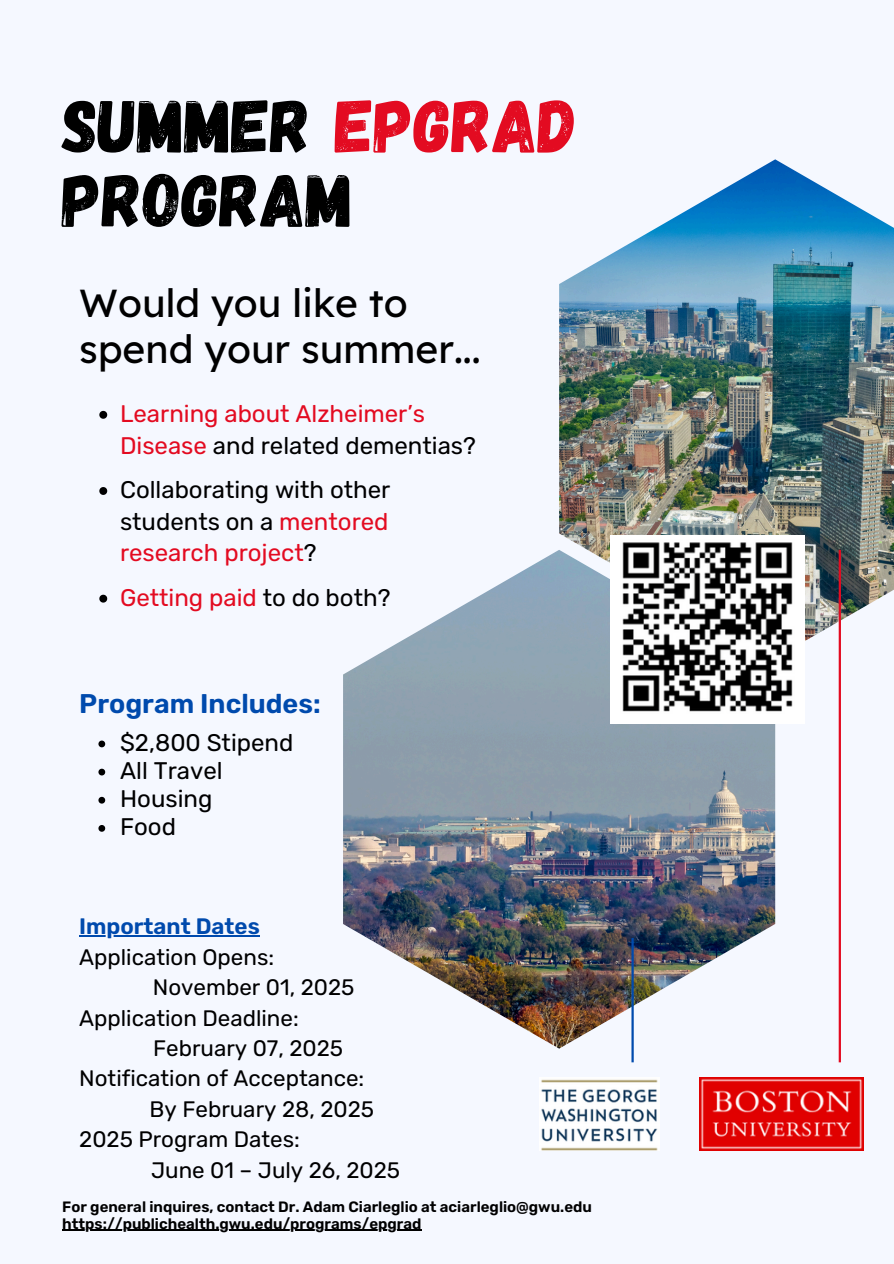
<style>
.page{position:relative;width:894px;height:1264px;background:#fff}
.page>*{position:absolute;margin:0;border:0;box-sizing:border-box;transform-origin:0 0}
.t1{font:75px/74.2px "Gagalin";color:#000}
.t2{font:39px/46.2px "Lexend Deca";color:#000}
.t3{font:600 27px "Rubik";color:#004aad}
.t4{font:24px/31.5px "Rubik";color:#000;text-align:justify}
.t5{font:24px/31.5px "Rubik";color:#e30b21}
.t6{font:22.35px "Rubik";color:#000}
.t7{font:600 22.35px "Rubik";color:#004aad}
.t8{font:600 15px "Rubik";color:#000}
.s1{color:#e30b21}
.s2{color:#000}
</style>
<div class="page">
<div style="left:0;top:0;width:893px;height:1263px;background:#f5f8ff"></div>
<img style="left:559px;top:159px;width:334px;height:499px">
<img style="left:343px;top:550px;width:432px;height:498px">
<hr style="left:838px;top:550px;width:2px;height:512px;background:#e30b21">
<hr style="left:631px;top:938px;width:2px;height:124px;background:#004aad">
<img style="left:610px;top:536px;width:194px;height:188px">
<img style="left:541px;top:1079px;width:117px;height:71px">
<img style="left:699px;top:1077px;width:164px;height:73px">
<svg style="left:99px;top:411px;width:8px;height:8px"></svg>
<svg style="left:99px;top:487px;width:8px;height:8px"></svg>
<svg style="left:99px;top:594px;width:8px;height:8px"></svg>
<svg style="left:98px;top:740px;width:7px;height:7px"></svg>
<svg style="left:98px;top:768px;width:7px;height:7px"></svg>
<svg style="left:98px;top:796px;width:7px;height:7px"></svg>
<svg style="left:98px;top:825px;width:7px;height:6px"></svg>
<hr style="left:62px;top:1229px;width:359px;height:1px;background:#000">
<hr style="left:79px;top:935px;width:181px;height:1px;background:#004aad">
<p class="t1" style="left:62px;top:85px;width:516px">SUMMER <span class="s1">EPGRAD<br></span>PROGRAM</p>
<p class="t2" style="left:79px;top:279px;width:403px">Would you like to spend your summer...</p>
<p class="t5" style="left:120px;top:398px;width:357px">Learning about Alzheimer’s<br>Disease <span class="s2">and related dementias?</span></p>
<h3 class="t4" style="left:120px;top:474px;width:272px">Collaborating with other students on a <span class="s1">mentored research project</span>?</h3>
<p class="t5" style="left:120px;top:582px;width:272px">Getting paid <span class="s2">to do both?</span></p>
<p class="t3" style="left:79px;top:687px;width:243px">Program Includes:</p>
<p class="t4" style="left:120px;top:726px;width:175px">$2,800 Stipend</p>
<p class="t4" style="left:120px;top:754px;width:104px">All Travel</p>
<p class="t4" style="left:120px;top:783px;width:94px">Housing</p>
<h4 class="t4" style="left:120px;top:811px;width:57px">Food</h4>
<p class="t7" style="left:79px;top:913px;width:182px">Important Dates</p>
<p class="t6" style="left:79px;top:943px;width:196px">Application Opens:</p>
<p class="t6" style="left:153px;top:974px;width:203px">November 01, 2025</p>
<p class="t6" style="left:79px;top:1004px;width:221px">Application Deadline:</p>
<p class="t6" style="left:153px;top:1035px;width:191px">February 07, 2025</p>
<p class="t6" style="left:79px;top:1065px;width:286px">Notification of Acceptance:</p>
<p class="t6" style="left:150px;top:1095px;width:226px">By February 28, 2025</p>
<p class="t6" style="left:79px;top:1126px;width:222px">2025 Program Dates:</p>
<p class="t6" style="left:151px;top:1156px;width:251px">June 01 – July 26, 2025</p>
<p class="t8" style="left:62px;top:1197px;width:531px">For general inquires, contact Dr. Adam Ciarleglio at aciarleglio@gwu.edu</p>
<p class="t8" style="left:62px;top:1214px;width:360px">https://publichealth.gwu.edu/programs/epgrad</p>
</div>
